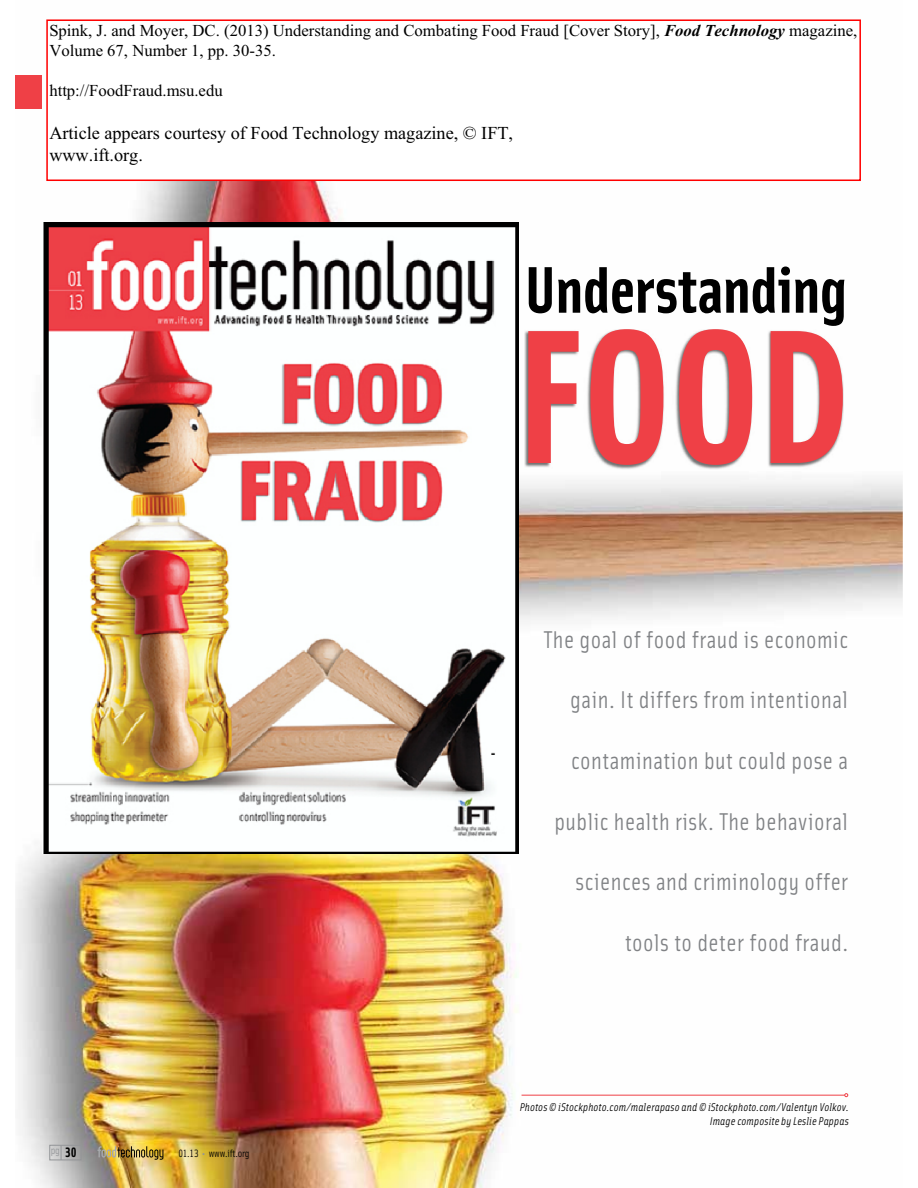
<style>
.page{position:relative;width:918px;height:1188px;background:#fff}
.page>*{position:absolute;margin:0;border:0;box-sizing:border-box;transform-origin:0 0}
.t1{font:191.1px "Solex Bold Lining";color:#ef4046}
.t2{font:66px "Solex Bold Lining";letter-spacing:-.015em;color:#000}
.t3{font:24.3px "Solex Regular Lining";letter-spacing:.02em;color:#808285}
.t4{font:18.15px/21.9px "Times New Roman";color:#000}
.t5{font:16.65px/20.1px "Times New Roman";color:#000}
.t6{font:italic 11.4px/13.6px "Solex Regular Lining";letter-spacing:.01em;color:#000;text-align:right}
.t7{font:10.65px "Solex Regular Lining";letter-spacing:-.02em;color:#000}
.t8{font:10.65px "Solex Regular Lining";color:#939598}
.s1{font-weight:700;font-style:italic}
.s2{font-family:"Solex Bold Lining";font-size:13.65px;color:#000}
.s3{color:#939598}
</style>
<div class="page">
<img style="left:16px;top:181px;width:887px;height:1007px">
<div style="left:15px;top:75px;width:27px;height:34px;background:#ef4046"></div>
<hr style="left:522px;top:1095px;width:323px;height:1px;background:#ef4046">
<svg style="left:844px;top:1093px;width:4px;height:4px"></svg>
<img style="left:524px;top:329px;width:320px;height:141px">
<svg style="left:98px;top:1146px;width:65px;height:14px"></svg>
<div style="left:49px;top:1145px;width:32px;height:15px;border:1px solid #939598"></div>
<div style="left:46px;top:19px;width:815px;height:162px;border:2px solid #f00"></div>
<img style="left:42px;top:223px;width:477px;height:630px">
<p class="t5" style="left:49px;top:22px;width:809px">Spink, J. and Moyer, DC. (2013) Understanding and Combating Food Fraud [Cover Story], <span class="s1">Food Technology</span> magazine,<br>Volume 67, Number 1, pp. 30-35.</p>
<p class="t5" style="left:49px;top:82px;width:175px">http://FoodFraud.msu.edu</p>
<p class="t4" style="left:49px;top:123px;width:465px">Article appears courtesy of Food Technology magazine, © IFT, www.ift.org.</p>
<h2 class="t2" style="left:524px;top:267px;width:325px">Understanding</h2>
<h1 class="t1" style="left:514px;top:331px;width:339px">FOOD</h1>
<p class="t3" style="left:544px;top:631px;width:306px">The goal of food fraud is economic</p>
<p class="t3" style="left:570px;top:691px;width:279px">gain. It differs from intentional</p>
<p class="t3" style="left:571px;top:752px;width:279px">contamination but could pose a</p>
<p class="t3" style="left:554px;top:813px;width:295px">public health risk. The behavioral</p>
<p class="t3" style="left:576px;top:874px;width:274px">sciences and criminology offer</p>
<p class="t3" style="left:625px;top:934px;width:225px">tools to deter food fraud.</p>
<p class="t8" style="left:51px;top:1147px;width:27px">pg <span class="s2">30</span></p>
<p class="t7" style="left:178px;top:1149px;width:73px">01.13 <span class="s3">•</span> www.ift.org</p>
<p class="t6" style="left:520px;top:1101px;width:331px">Photos © iStockphoto.com/malerapaso and © iStockphoto.com/Valentyn Volkov.<br>Image composite by Leslie Pappas</p>
</div>
